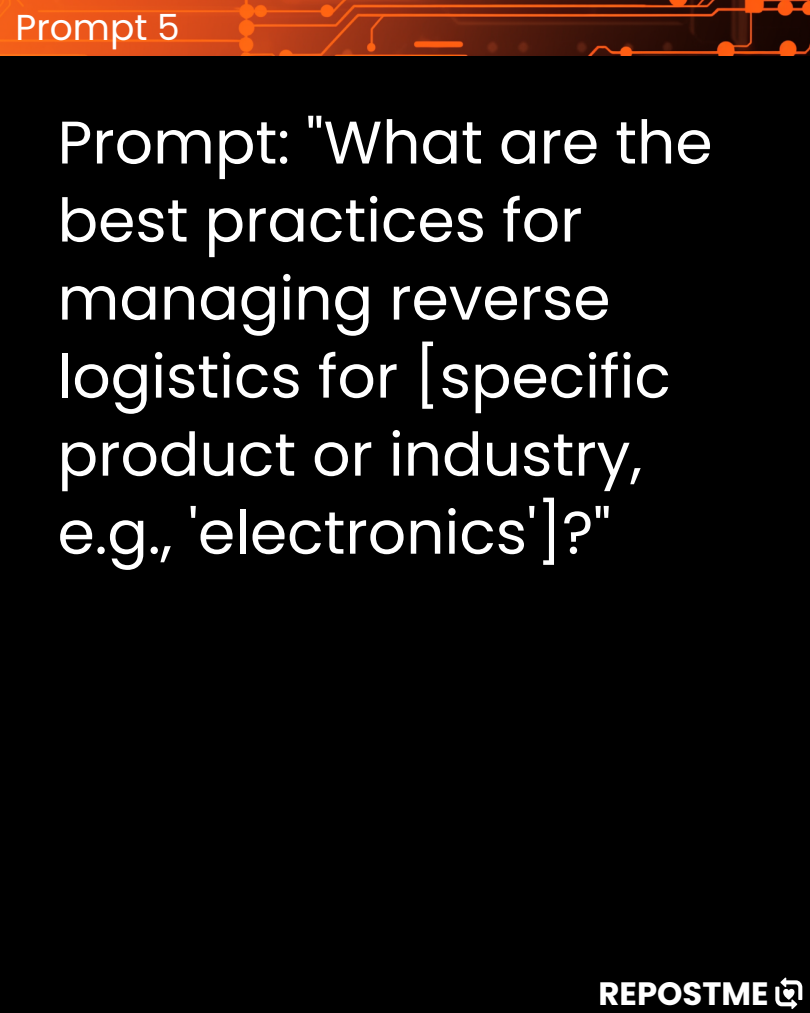
<style>
.page{position:relative;width:810px;height:1013px;background:#fff}
.page>*{position:absolute;margin:0;border:0;box-sizing:border-box;transform-origin:0 0}
.t1{font:60px/78px "Poppins";color:#fff}
.t2{font:36px "Poppins";color:#fff}
.t3{font:700 32.3px "Poppins";color:#fff}
</style>
<div class="page">
<div style="left:0;top:0;width:810px;height:1012px;background:#000"></div>
<img style="left:0;top:0;width:810px;height:55px">
<svg style="left:775px;top:977px;width:27px;height:32px"></svg>
<p class="t2" style="left:16px;top:2px;width:166px">Prompt 5</p>
<p class="t1" style="left:58px;top:103px;width:657px">Prompt: "What are the best practices for managing reverse logistics for [specific product or industry, e.g., 'electronics']?"</p>
<p class="t3" style="left:598px;top:970px;width:172px">REPOSTME</p>
</div>
